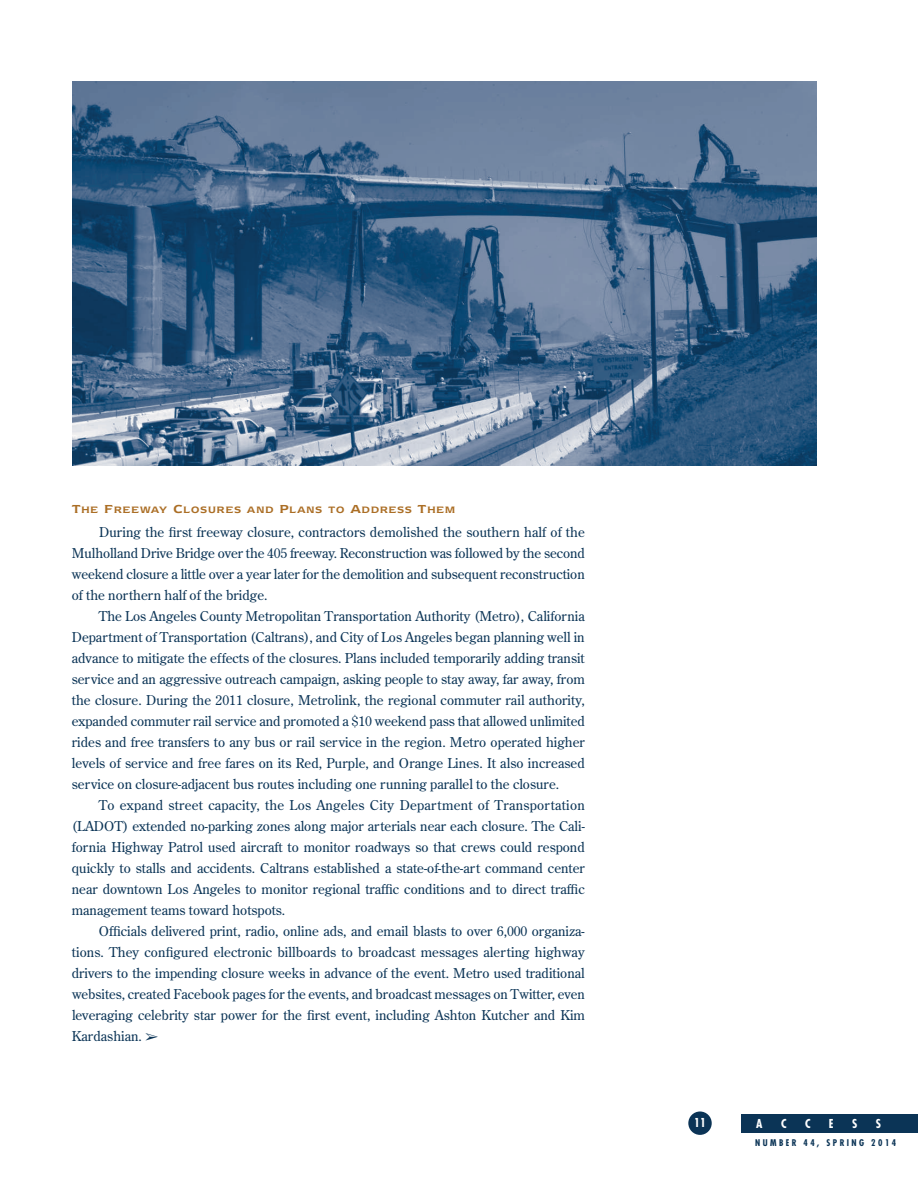
<style>
.page{position:relative;width:918px;height:1188px;background:#fff}
.page>*{position:absolute;margin:0;border:0;box-sizing:border-box;transform-origin:0 0}
.t1{font:13.5px/21px "Century Old Style";color:#0b3456;text-align:justify}
.t2{font:700 condensed 12px "Futura";color:#fff}
.t3{font:600 10.8px "Newtext IT Cby BT";letter-spacing:.095em;color:#ab6e25}
.t4{font:700 condensed 9px "Futura";letter-spacing:.27em;color:#0b3456}
.s1{font-size:13.5px}
</style>
<div class="page">
<div style="left:688px;top:1111px;width:24px;height:24px;background:#0b3456;border-radius:50%"></div>
<div style="left:741px;top:1114px;width:177px;height:19px;background:#0b3456"></div>
<img style="left:72px;top:81px;width:744px;height:384px">
<p class="t3" style="left:72px;top:503px;width:385px"><span class="s1">T</span>HE <span class="s1">F</span>REEWAY <span class="s1">C</span>LOSURES AND <span class="s1">P</span>LANS TO <span class="s1">A</span>DDRESS <span class="s1">T</span>HEM</p>
<p class="t1" style="left:72px;top:522px;width:515px;text-indent:27px">During the first freeway closure, contractors demolished the southern half of the Mulholland Drive Bridge over the 405 freeway. Reconstruction was followed by the second weekend closure a little over a year later for the demolition and subsequent reconstruction of the northern half of the bridge.</p>
<p class="t1" style="left:72px;top:606px;width:515px;text-indent:27px">The Los Angeles County Metropolitan Transportation Authority (Metro), California Department of Transportation (Caltrans), and City of Los Angeles began planning well in advance to mitigate the effects of the closures. Plans included temporarily adding transit service and an aggressive outreach campaign, asking people to stay away, far away, from the closure. During the 2011 closure, Metrolink, the regional commuter rail authority, expanded commuter rail service and promoted a $10 weekend pass that allowed unlimited rides and free transfers to any bus or rail service in the region. Metro operated higher levels of service and free fares on its Red, Purple, and Orange Lines. It also increased service on closure-adjacent bus routes including one running parallel to the closure.</p>
<p class="t1" style="left:72px;top:795px;width:515px;text-indent:27px">To expand street capacity, the Los Angeles City Department of Transportation (LADOT) extended no-parking zones along major arterials near each closure. The Cali&shy;fornia Highway Patrol used aircraft to monitor roadways so that crews could respond quickly to stalls and accidents. Caltrans established a state-of-the-art command center near downtown Los Angeles to monitor regional traffic conditions and to direct traffic management teams toward hotspots.</p>
<p class="t1" style="left:72px;top:921px;width:515px;text-indent:27px">Officials delivered print, radio, online ads, and email blasts to over 6,000 organiza&shy;tions. They configured electronic billboards to broadcast messages alerting highway drivers to the impending closure weeks in advance of the event. Metro used traditional websites, created Facebook pages for the events, and broadcast messages on Twitter, even leveraging celebrity star power for the first event, including Ashton Kutcher and Kim Kardashian. ➢</p>
<p class="t2" style="left:694px;top:1117px;width:13px">11</p>
<p class="t2" style="left:756px;top:1119px;width:8px">A</p>
<p class="t2" style="left:781px;top:1119px;width:7px">C</p>
<p class="t2" style="left:805px;top:1119px;width:7px">C</p>
<p class="t2" style="left:829px;top:1119px;width:6px">E</p>
<p class="t2" style="left:852px;top:1119px;width:7px">S</p>
<p class="t2" style="left:876px;top:1119px;width:7px">S</p>
<p class="t4" style="left:755px;top:1139px;width:143px">NUMBER 44, SPRING 2014</p>
</div>
